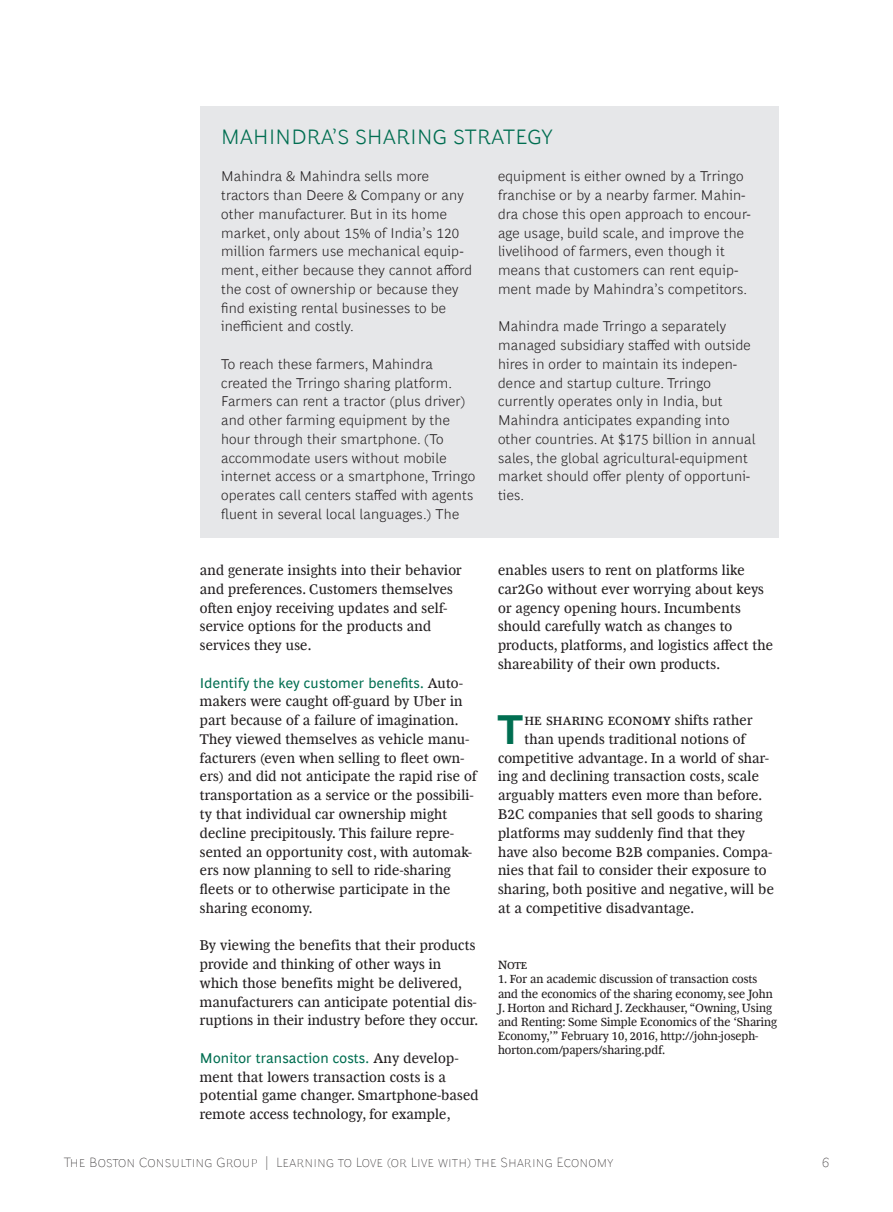
<style>
.page{position:relative;width:893px;height:1212px;background:#fff}
.page>*{position:absolute;margin:0;border:0;box-sizing:border-box;transform-origin:0 0}
.t1{font:700 41.85px "Henderson BCG Sans";color:#006e51}
.t2{font:300 21px "Henderson BCG Sans";letter-spacing:.015em;color:#006e51}
.t3{font:14.25px/18.8px "Henderson BCG Serif";letter-spacing:.015em;color:#231f20}
.t4{font:300 14.25px/18.8px "Henderson BCG Sans";letter-spacing:.015em;color:#231f20}
.t5{font:14.25px "Henderson BCG Sans";letter-spacing:.015em;color:#006e51}
.t6{font:100 13.5px "Henderson BCG Sans";letter-spacing:.01em;color:#231f20}
.t7{font:12px/14.2px "Henderson BCG Serif";color:#231f20}
.s1{font-family:"Henderson BCG Serif";color:#231f20}
</style>
<div class="page">
<div style="left:200px;top:106px;width:578px;height:432px;background:#e6e7e9"></div>
<h2 class="t2" style="left:221px;top:121px;width:333px">MAHINDRA’S SHARING STRATEGY</h2>
<p class="t4" style="left:221px;top:166px;width:253px">Mahindra &amp; Mahindra sells more tractors than Deere &amp; Company or any other manufacturer. But in its home market, only about 15% of India’s 120 million farmers use mechanical equip&shy;ment, either because they cannot afford the cost of ownership or because they find existing rental businesses to be inefficient and costly.</p>
<p class="t4" style="left:221px;top:353px;width:256px">To reach these farmers, Mahindra created the Trringo sharing platform.<br>Farmers can rent a tractor (plus driver) and other farming equipment by the hour through their smartphone. (To accommodate users without mobile internet access or a smartphone, Trringo operates call centers staffed with agents fluent in several local languages.) The</p>
<p class="t3" style="left:200px;top:560px;width:263px">and generate insights into their behavior and preferences. Customers themselves often enjoy receiving updates and self&shy;service options for the products and services they use.</p>
<p class="t5" style="left:200px;top:672px;width:264px">Identify the key customer benefits. <span class="s1">Auto-</span></p>
<p class="t3" style="left:200px;top:691px;width:278px">makers were caught off-guard by Uber in part because of a failure of imagination.<br>They viewed themselves as vehicle manu&shy;facturers (even when selling to fleet own&shy;ers) and did not anticipate the rapid rise of transportation as a service or the possibili&shy;ty that individual car ownership might decline precipitously. This failure repre&shy;sented an opportunity cost, with automak&shy;ers now planning to sell to ride-sharing fleets or to otherwise participate in the sharing economy.</p>
<p class="t3" style="left:200px;top:935px;width:280px">By viewing the benefits that their products provide and thinking of other ways in which those benefits might be delivered, manufacturers can anticipate potential dis&shy;ruptions in their industry before they occur.</p>
<p class="t5" style="left:200px;top:1047px;width:260px">Monitor transaction costs. <span class="s1">Any develop-</span></p>
<p class="t3" style="left:200px;top:1066px;width:280px">ment that lowers transaction costs is a potential game changer. Smartphone-based remote access technology, for example,</p>
<p class="t4" style="left:498px;top:166px;width:254px">equipment is either owned by a Trringo franchise or by a nearby farmer. Mahin&shy;dra chose this open approach to encour&shy;age usage, build scale, and improve the livelihood of farmers, even though it means that customers can rent equip&shy;ment made by Mahindra’s competitors.</p>
<p class="t4" style="left:498px;top:316px;width:259px">Mahindra made Trringo a separately managed subsidiary staffed with outside hires in order to maintain its indepen&shy;dence and startup culture. Trringo currently operates only in India, but Mahindra anticipates expanding into other countries. At $175 billion in annual sales, the global agricultural-equipment market should offer plenty of opportuni&shy;ties.</p>
<p class="t3" style="left:498px;top:560px;width:277px">enables users to rent on platforms like car2Go without ever worrying about keys or agency opening hours. Incumbents should carefully watch as changes to products, platforms, and logistics affect the shareability of their own products.</p>
<h1 class="t1" style="left:498px;top:699px;width:27px">T</h1>
<p class="t3" style="left:524px;top:710px;width:230px">he sharing economy shifts rather</p>
<p class="t3" style="left:524px;top:728px;width:223px">than upends traditional notions of</p>
<p class="t3" style="left:498px;top:747px;width:272px">competitive advantage. In a world of shar-</p>
<p class="t3" style="left:498px;top:766px;width:262px">ing and declining transaction costs, scale</p>
<p class="t3" style="left:498px;top:785px;width:266px">arguably matters even more than before.</p>
<p class="t3" style="left:498px;top:803px;width:266px">B2C companies that sell goods to sharing</p>
<p class="t3" style="left:498px;top:822px;width:249px">platforms may suddenly find that they</p>
<p class="t3" style="left:498px;top:841px;width:276px">have also become B2B companies. Compa-</p>
<p class="t3" style="left:498px;top:860px;width:270px">nies that fail to consider their exposure to</p>
<p class="t3" style="left:498px;top:879px;width:277px">sharing, both positive and negative, will be</p>
<p class="t3" style="left:498px;top:897px;width:198px">at a competitive disadvantage.</p>
<p class="t7" style="left:498px;top:957px;width:31px">Note</p>
<p class="t7" style="left:498px;top:971px;width:281px">1. For an academic discussion of transaction costs and the economics of the sharing economy, see John J. Horton and Richard J. Zeckhauser, “Owning, Using and Renting: Some Simple Economics of the ‘Sharing Economy,’” February 10, 2016, http://john-joseph&shy;horton.com/papers/sharing.pdf.</p>
<p class="t6" style="left:64px;top:1152px;width:551px">The Boston Consulting Group | Learning to Love (or Live with) the Sharing Economy</p>
<p class="t6" style="left:822px;top:1152px;width:9px">6</p>
</div>
